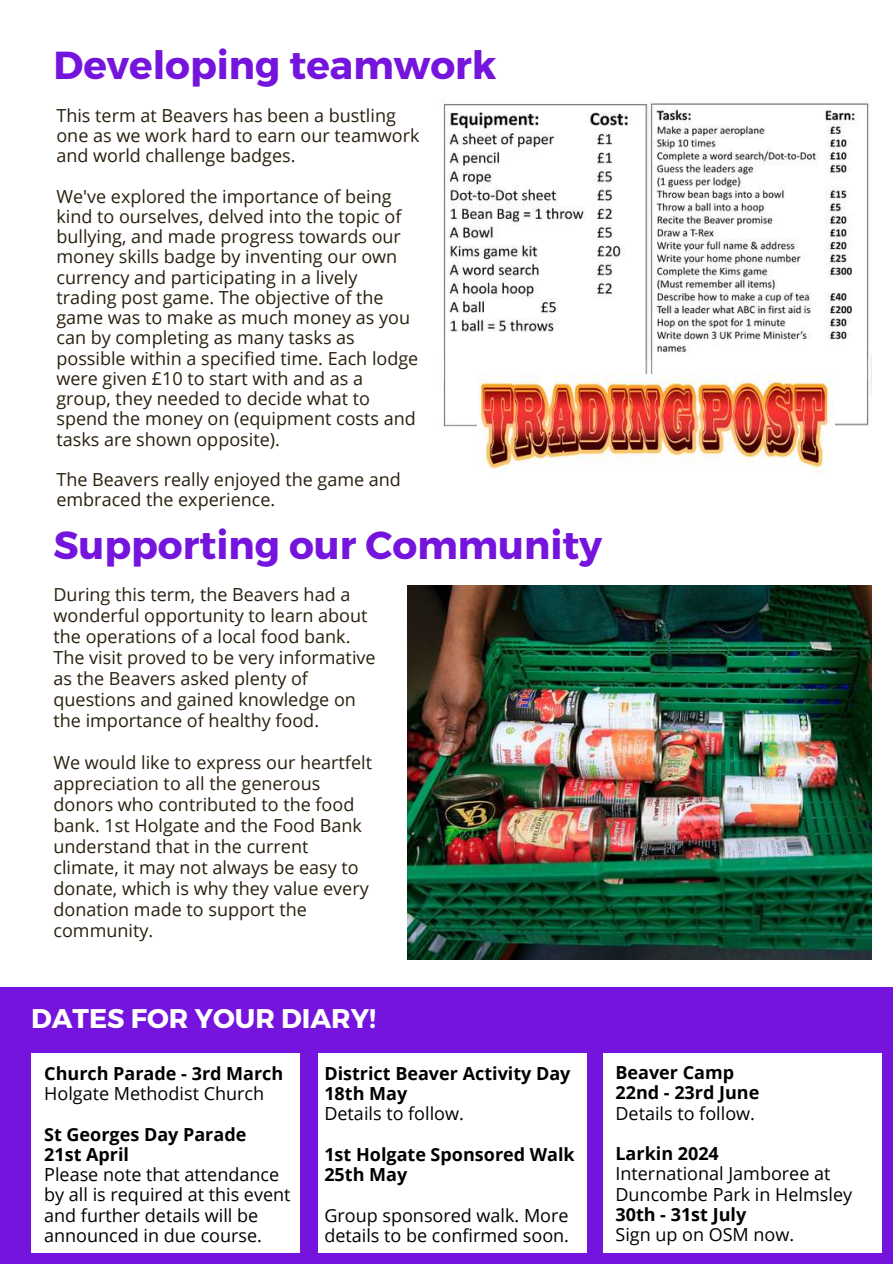
<style>
.page{position:relative;width:893px;height:1264px;background:#fff}
.page>*{position:absolute;margin:0;border:0;box-sizing:border-box;transform-origin:0 0}
.t1{font:700 39px "Montserrat";color:#7414dc}
.t2{font:700 27px "Montserrat";color:#fff}
.t3{font:18px/20.2px "Open Sans";color:#29200e}
.t4{font:18px/20.2px "Open Sans";color:#000}
.t5{font:700 18px/20.2px "Open Sans";color:#000}
</style>
<div class="page">
<div style="left:0;top:987px;width:892px;height:276px;background:#7414dc"></div>
<div style="left:603px;top:1053px;width:278px;height:199px;background:#fff"></div>
<div style="left:31px;top:1053px;width:268px;height:199px;background:#fff"></div>
<div style="left:318px;top:1053px;width:268px;height:199px;background:#fff"></div>
<img style="left:407px;top:585px;width:464px;height:374px">
<img style="left:443px;top:99px;width:428px;height:328px">
<img style="left:477px;top:375px;width:357px;height:99px">
<h1 class="t1" style="left:54px;top:39px;width:444px">Developing teamwork</h1>
<p class="t3" style="left:56px;top:104px;width:364px">This term at Beavers has been a bustling one as we work hard to earn our teamwork and world challenge badges.</p>
<p class="t3" style="left:56px;top:185px;width:363px">We've explored the importance of being kind to ourselves, delved into the topic of bullying, and made progress towards our money skills badge by inventing our own currency and participating in a lively trading post game. The objective of the game was to make as much money as you can by completing as many tasks as possible within a specified time. Each lodge were given £10 to start with and as a group, they needed to decide what to spend the money on (equipment costs and tasks are shown opposite).</p>
<p class="t3" style="left:56px;top:469px;width:346px">The Beavers really enjoyed the game and embraced the experience.</p>
<h1 class="t1" style="left:54px;top:520px;width:550px">Supporting our Community</h1>
<p class="t3" style="left:54px;top:584px;width:323px;line-height:21px">During this term, the Beavers had a wonderful opportunity to learn about the operations of a local food bank.<br>The visit proved to be very informative as the Beavers asked plenty of questions and gained knowledge on the importance of healthy food.</p>
<p class="t3" style="left:54px;top:752px;width:320px;line-height:21px">We would like to express our heartfelt appreciation to all the generous donors who contributed to the food bank. 1st Holgate and the Food Bank understand that in the current climate, it may not always be easy to donate, which is why they value every donation made to support the community.</p>
<h2 class="t2" style="left:31px;top:1001px;width:346px">DATES FOR YOUR DIARY!</h2>
<p class="t5" style="left:44px;top:1062px;width:241px">Church Parade - 3rd March</p>
<p class="t4" style="left:44px;top:1082px;width:221px">Holgate Methodist Church</p>
<p class="t5" style="left:44px;top:1123px;width:203px">St Georges Day Parade<br>21st April</p>
<p class="t4" style="left:44px;top:1163px;width:248px">Please note that attendance by all is required at this event and further details will be announced in due course.</p>
<p class="t5" style="left:324px;top:1062px;width:247px">District Beaver Activity Day<br>18th May</p>
<p class="t4" style="left:324px;top:1103px;width:141px">Details to follow.</p>
<p class="t5" style="left:324px;top:1143px;width:252px">1st Holgate Sponsored Walk<br>25th May</p>
<p class="t4" style="left:324px;top:1204px;width:246px">Group sponsored walk. More details to be confirmed soon.</p>
<p class="t5" style="left:615px;top:1061px;width:145px">Beaver Camp<br>22nd - 23rd June</p>
<p class="t4" style="left:615px;top:1102px;width:141px">Details to follow.</p>
<p class="t5" style="left:615px;top:1142px;width:105px">Larkin 2024</p>
<p class="t4" style="left:615px;top:1163px;width:238px">International Jamboree at<br>Duncombe Park in Helmsley</p>
<p class="t5" style="left:615px;top:1203px;width:132px">30th - 31st July</p>
<p class="t4" style="left:615px;top:1223px;width:180px">Sign up on OSM now.</p>
</div>
